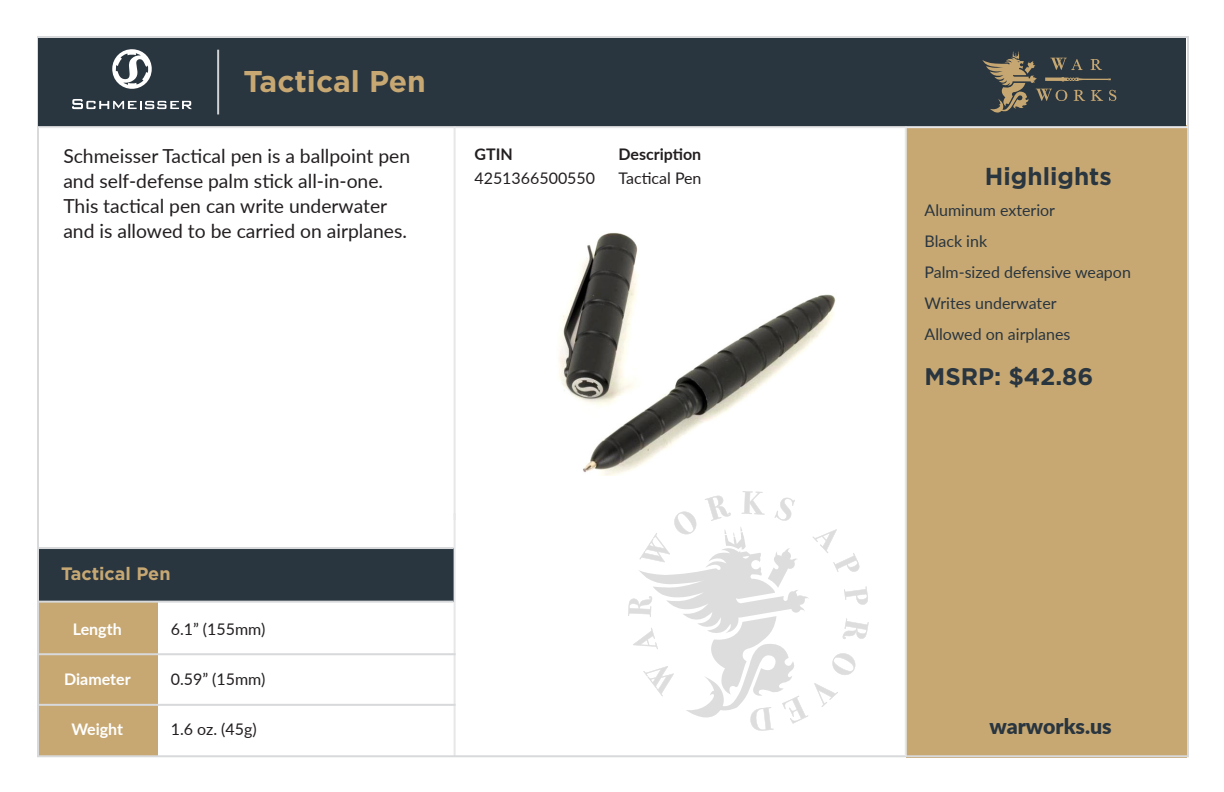
<style>
.page{position:relative;width:1224px;height:792px;background:#fff}
.page>*{position:absolute;margin:0;border:0;box-sizing:border-box;transform-origin:0 0}
.t1{font:700 30px "Gotham";color:#c7a873}
.Subhead{font:700 24.4px "Gotham";color:#29353f}
.t2{font:700 24px "Gotham";color:#29353f}
.t3{font:900 21.4px "Lato";color:#29353f}
.Intro-Paragraph{font:19.4px/25.2px "Lato";color:#231f20}
.t4{font:700 18px "Gotham";color:#c7a873}
.Highlight-Bullets{font:16px "Lato";color:#29353f}
.t5{font:16px "Lato";color:#231f20}
.t6{font:700 16px "Lato";color:#fff}
.t7{font:700 16px "Lato";color:#231f20}
</style>
<div class="page">
<div style="left:38px;top:596px;width:120px;height:160px;background:#c7a873"></div>
<div style="left:38px;top:548px;width:417px;height:54px;background:#29353f"></div>
<div style="left:907px;top:125px;width:280px;height:632px;background:#c7a873"></div>
<hr style="left:454px;top:513px;width:2px;height:244px;background:#e6e7e9">
<div style="left:38px;top:38px;width:1148px;height:89px;background:#29353f"></div>
<hr style="left:217px;top:50px;width:2px;height:64px;background:#d1d2d4">
<hr style="left:454px;top:127px;width:2px;height:393px;background:#e6e7e9">
<hr style="left:905px;top:127px;width:2px;height:629px;background:#e6e7e9">
<hr style="left:38px;top:126px;width:1150px;height:2px;background:#e6e7e9">
<svg style="left:982px;top:51px;width:134px;height:62px"></svg>
<hr style="left:38px;top:547px;width:416px;height:2px;background:#d7d9db">
<hr style="left:38px;top:653px;width:418px;height:2px;background:#d7d9db">
<hr style="left:38px;top:704px;width:418px;height:2px;background:#d7d9db">
<img style="left:559px;top:232px;width:277px;height:244px">
<hr style="left:38px;top:601px;width:416px;height:2px;background:#d7d9db">
<svg style="left:112px;top:49px;width:40px;height:40px"></svg>
<svg style="left:72px;top:99px;width:120px;height:10px"></svg>
<svg style="left:628px;top:491px;width:241px;height:240px"></svg>
<p class="t1" style="left:243px;top:64px;width:184px">Tactical Pen</p>
<p class="Intro-Paragraph" style="left:63px;top:143px;width:348px">Schmeisser Tactical pen is a ballpoint pen and self-defense palm stick all-in-one.<br>This tactical pen can write underwater and is allowed to be carried on airplanes.</p>
<p class="t7" style="left:474px;top:143px;width:40px">GTIN</p>
<p class="t7" style="left:618px;top:143px;width:84px">Description</p>
<p class="t5" style="left:474px;top:167px;width:122px">4251366500550</p>
<p class="t5" style="left:618px;top:167px;width:85px">Tactical Pen</p>
<p class="t4" style="left:61px;top:563px;width:111px">Tactical Pen</p>
<p class="t6" style="left:73px;top:617px;width:50px">Length</p>
<p class="t6" style="left:64px;top:668px;width:68px">Diameter</p>
<p class="t6" style="left:71px;top:718px;width:53px">Weight</p>
<p class="t5" style="left:171px;top:618px;width:96px">6.1” (155mm)</p>
<p class="t5" style="left:171px;top:668px;width:96px">0.59” (15mm)</p>
<p class="t5" style="left:171px;top:718px;width:87px">1.6 oz. (45g)</p>
<p class="Subhead" style="left:985px;top:162px;width:128px">Highlights</p>
<p class="Highlight-Bullets" style="left:925px;top:199px;width:132px">Aluminum exterior</p>
<p class="Highlight-Bullets" style="left:925px;top:230px;width:64px">Black ink</p>
<p class="Highlight-Bullets" style="left:925px;top:261px;width:208px">Palm-sized defensive weapon</p>
<p class="Highlight-Bullets" style="left:925px;top:292px;width:134px">Writes underwater</p>
<p class="Highlight-Bullets" style="left:925px;top:323px;width:147px">Allowed on airplanes</p>
<p class="t2" style="left:925px;top:362px;width:170px">MSRP: $42.86</p>
<p class="t3" style="left:990px;top:711px;width:124px">warworks.us</p>
</div>
